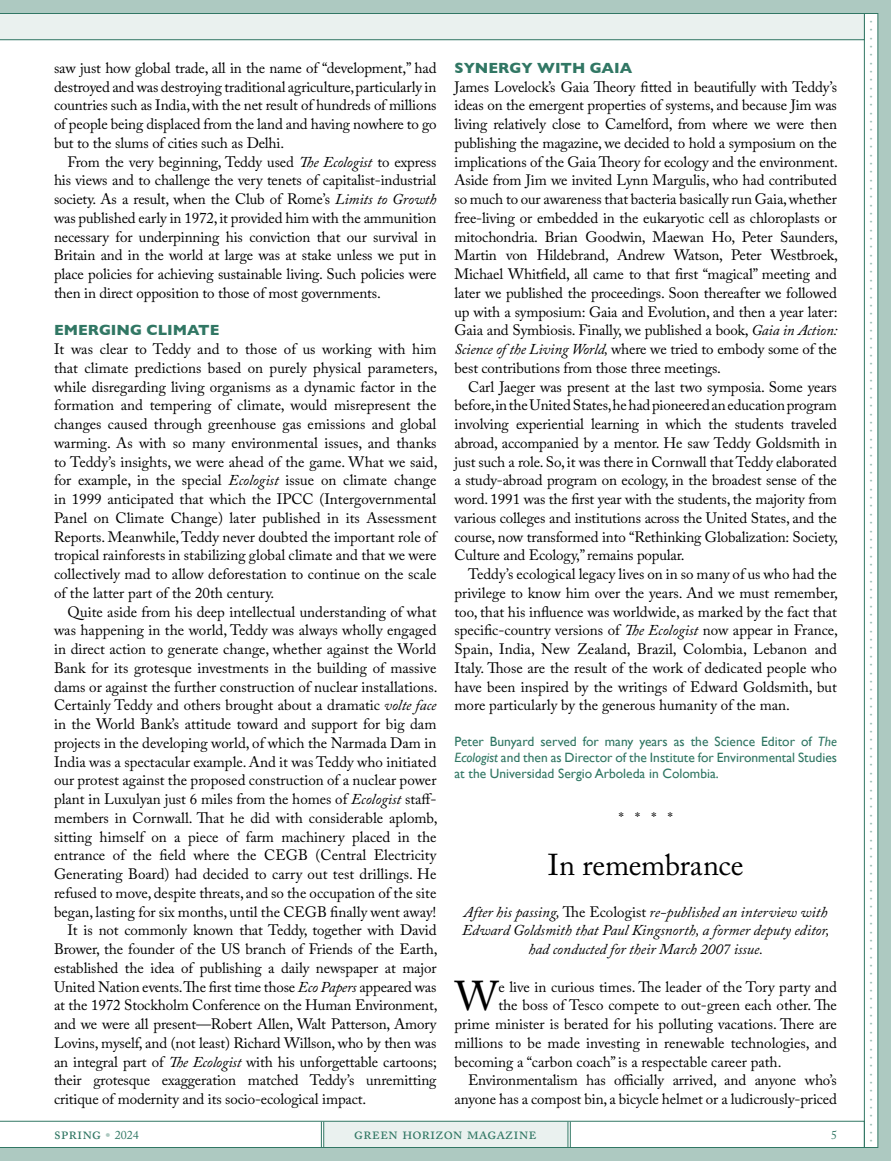
<style>
.page{position:relative;width:891px;height:1161px;background:#adc9c1}
.page>*{position:absolute;margin:0;border:0;box-sizing:border-box;transform-origin:0 0}
.t1{font:41.4px "Adobe Caslon Pro";color:#000}
.t2{font:30px "Adobe Caslon Pro";color:#000}
.t3{font:16.5px "Adobe Caslon Pro";color:#317764}
.t4{font:15px/18.8px "Adobe Caslon Pro";letter-spacing:-.005em;color:#000;text-align:justify}
.t5{font:italic 15px/18.8px "Adobe Caslon Pro";color:#000;text-align:center}
.t6{font:15px "Gill Sans";color:#98bbb1}
.t7{font:700 15px "Gill Sans";color:#317764}
.t8{font:13.5px/16.5px "Gill Sans";color:#317764;text-align:justify}
.t9{font:12px "Adobe Caslon Pro";color:#317764}
.s1{font-style:italic}
.s2{font-style:normal}
.s3{color:#adc9c1}
.s4{font-size:12px}
</style>
<div class="page">
<div style="left:0;top:40px;width:864px;height:1108px;background:#fff"></div>
<div style="left:864px;top:14px;width:14px;height:1134px;background:#fff"></div>
<div style="left:864px;top:13px;width:14px;height:1135px;border:1px solid #317764"></div>
<svg style="left:0;top:13px;width:865px;height:27px;background:#dde8e5"></svg>
<svg style="left:0;top:1121px;width:865px;height:27px"></svg>
<p class="t4" style="left:54px;top:58px;width:384px">saw just how global trade, all in the name of “development,” had destroyed and was destroying traditional agriculture, particularly in countries such as India, with the net result of hundreds of millions of people being displaced from the land and having nowhere to go but to the slums of cities such as Delhi.</p>
<p class="t4" style="left:54px;top:152px;width:384px;text-indent:14px">From the very beginning, Teddy used <span class="s1">The Ecologist</span> to express his views and to challenge the very tenets of capitalist-industrial society. As a result, when the Club of Rome’s <span class="s1">Limits to Growth </span>was published early in 1972, it provided him with the ammunition necessary for underpinning his conviction that our survival in Britain and in the world at large was at stake unless we put in place policies for achieving sustainable living. Such policies were then in direct opposition to those of most governments.</p>
<p class="t7" style="left:54px;top:318px;width:167px">EMERGING CLIMATE</p>
<p class="t4" style="left:54px;top:339px;width:385px">It was clear to Teddy and to those of us working with him that climate predictions based on purely physical parameters, while disregarding living organisms as a dynamic factor in the formation and tempering of climate, would misrepresent the changes caused through greenhouse gas emissions and global warming. As with so many environmental issues, and thanks to Teddy’s insights, we were ahead of the game. What we said, for example, in the special <span class="s1">Ecologist</span> issue on climate change in 1999 anticipated that which the IPCC (Intergovernmental Panel on Climate Change) later published in its Assessment Reports. Meanwhile, Teddy never doubted the important role of tropical rainforests in stabilizing global climate and that we were collectively mad to allow deforestation to continue on the scale of the latter part of the 20th century.</p>
<p class="t4" style="left:68px;top:602px;width:371px">Quite aside from his deep intellectual understanding of what</p>
<p class="t4" style="left:54px;top:621px;width:384px">was happening in the world, Teddy was always wholly engaged</p>
<p class="t4" style="left:54px;top:639px;width:384px">in direct action to generate change, whether against the World</p>
<p class="t4" style="left:54px;top:658px;width:384px">Bank for its grotesque investments in the building of massive</p>
<p class="t4" style="left:54px;top:677px;width:385px">dams or against the further construction of nuclear installations.</p>
<p class="t4" style="left:54px;top:696px;width:384px">Certainly Teddy and others brought about a dramatic <span class="s1">volte face</span></p>
<p class="t4" style="left:54px;top:714px;width:384px">in the World Bank’s attitude toward and support for big dam</p>
<p class="t4" style="left:54px;top:733px;width:384px">projects in the developing world, of which the Narmada Dam in</p>
<p class="t4" style="left:54px;top:752px;width:384px">India was a spectacular example. And it was Teddy who initiated</p>
<p class="t4" style="left:54px;top:771px;width:384px">our protest against the proposed construction of a nuclear power</p>
<p class="t4" style="left:54px;top:789px;width:384px">plant in Luxulyan just 6 miles from the homes of <span class="s1">Ecologist</span> staff-</p>
<p class="t4" style="left:54px;top:808px;width:385px">members in Cornwall. That he did with considerable aplomb,</p>
<p class="t4" style="left:54px;top:827px;width:384px">sitting himself on a piece of farm machinery placed in the</p>
<p class="t4" style="left:54px;top:846px;width:384px">entrance of the field where the CEGB (Central Electricity</p>
<p class="t4" style="left:54px;top:864px;width:384px">Generating Board) had decided to carry out test drillings. He</p>
<p class="t4" style="left:54px;top:883px;width:384px">refused to move, despite threats, and so the occupation of the site</p>
<p class="t4" style="left:54px;top:902px;width:384px">began, lasting for six months, until the CEGB finally went away!</p>
<p class="t4" style="left:68px;top:921px;width:371px">It is not commonly known that Teddy, together with David</p>
<p class="t4" style="left:54px;top:939px;width:385px">Brower, the founder of the US branch of Friends of the Earth,</p>
<p class="t4" style="left:54px;top:958px;width:384px">established the idea of publishing a daily newspaper at major</p>
<p class="t4" style="left:54px;top:977px;width:384px">United Nation events. The first time those <span class="s1">Eco Papers</span> appeared was</p>
<p class="t4" style="left:54px;top:996px;width:385px">at the 1972 Stockholm Conference on the Human Environment,</p>
<p class="t4" style="left:54px;top:1014px;width:384px">and we were all present—Robert Allen, Walt Patterson, Amory</p>
<p class="t4" style="left:54px;top:1033px;width:384px">Lovins, myself, and (not least) Richard Willson, who by then was</p>
<p class="t4" style="left:54px;top:1052px;width:384px">an integral part of <span class="s1">The Ecologist</span> with his unforgettable cartoons;</p>
<p class="t4" style="left:54px;top:1071px;width:384px">their grotesque exaggeration matched Teddy’s unremitting</p>
<p class="t4" style="left:54px;top:1089px;width:314px">critique of modernity and its socio-ecological impact.</p>
<p class="t7" style="left:455px;top:56px;width:179px">SYNERGY WITH GAIA</p>
<p class="t4" style="left:455px;top:77px;width:385px">James Lovelock’s Gaia Theory fitted in beautifully with Teddy’s ideas on the emergent properties of systems, and because Jim was living relatively close to Camelford, from where we were then publishing the magazine, we decided to hold a symposium on the implications of the Gaia Theory for ecology and the environment.<br>Aside from Jim we invited Lynn Margulis, who had contributed so much to our awareness that bacteria basically run Gaia, whether free-living or embedded in the eukaryotic cell as chloroplasts or mitochondria. Brian Goodwin, Maewan Ho, Peter Saunders, Martin von Hildebrand, Andrew Watson, Peter Westbroek, Michael Whitfield, all came to that first “magical” meeting and later we published the proceedings. Soon thereafter we followed up with a symposium: Gaia and Evolution, and then a year later:<br>Gaia and Symbiosis. Finally, we published a book, <span class="s1">Gaia in Action:<br>Science of the Living World,</span> where we tried to embody some of the best contributions from those three meetings.</p>
<p class="t4" style="left:455px;top:377px;width:385px;text-indent:14px">Carl Jaeger was present at the last two symposia. Some years before, in the United States, he had pioneered an education program involving experiential learning in which the students traveled abroad, accompanied by a mentor. He saw Teddy Goldsmith in just such a role. So, it was there in Cornwall that Teddy elaborated a study-abroad program on ecology, in the broadest sense of the word. 1991 was the first year with the students, the majority from various colleges and institutions across the United States, and the course, now transformed into “Rethinking Globalization: Society, Culture and Ecology,” remains popular.</p>
<p class="t4" style="left:455px;top:564px;width:385px;text-indent:14px">Teddy’s ecological legacy lives on in so many of us who had the privilege to know him over the years. And we must remember, too, that his influence was worldwide, as marked by the fact that specific-country versions of <span class="s1">The Ecologist</span> now appear in France, Spain, India, New Zealand, Brazil, Colombia, Lebanon and Italy. Those are the result of the work of dedicated people who have been inspired by the writings of Edward Goldsmith, but more particularly by the generous humanity of the man.</p>
<p class="t8" style="left:455px;top:733px;width:384px">Peter Bunyard served for many years as the Science Editor of <span class="s1">The Ecologist</span> and then as Director of the Institute for Environmental Studies at the Universidad Sergio Arboleda in Colombia.</p>
<p class="t4" style="left:619px;top:808px;width:55px">* * * *</p>
<h2 class="t2" style="left:548px;top:847px;width:197px">In remembrance</h2>
<p class="t5" style="left:462px;top:902px;width:369px">After his passing, <span class="s2">The Ecologist</span> re-published an interview with<br>Edward Goldsmith that Paul Kingsnorth, a former deputy editor, had conducted for their March 2007 issue.</p>
<h1 class="t1" style="left:455px;top:972px;width:45px">W</h1>
<p class="t4" style="left:498px;top:977px;width:340px">e live in curious times. The leader of the Tory party and</p>
<p class="t4" style="left:498px;top:996px;width:340px">the boss of Tesco compete to out-green each other. The</p>
<p class="t4" style="left:455px;top:1014px;width:384px">prime minister is berated for his polluting vacations. There are</p>
<p class="t4" style="left:455px;top:1033px;width:384px">millions to be made investing in renewable technologies, and</p>
<p class="t4" style="left:455px;top:1052px;width:328px">becoming a “carbon coach” is a respectable career path.</p>
<p class="t4" style="left:468px;top:1071px;width:370px">Environmentalism has officially arrived, and anyone who’s</p>
<p class="t4" style="left:455px;top:1089px;width:384px">anyone has a compost bin, a bicycle helmet or a ludicrously-priced</p>
<p class="t3" style="left:54px;top:1124px;width:86px">spring <span class="s3">•</span> <span class="s4">2024</span></p>
<p class="t3" style="left:354px;top:1124px;width:184px">green horizon magazine</p>
<p class="t9" style="left:831px;top:1128px;width:7px">5</p>
<p class="t6" style="left:884px;top:20px;width:1124px;rotate:90deg">. . . . . . . . . . . . . . . . . . . . . . . . . . . . . . . . . . . . . . . . . . . . . . . . . . . . . . . . . . . . . . . . . . . . . . . . . . . . . . . . . . . . . . . . . . . . . . . . . . . . . . . . . . . . . . . . . . . . . . . . . . . . . . . . . . . . . . .</p>
</div>
